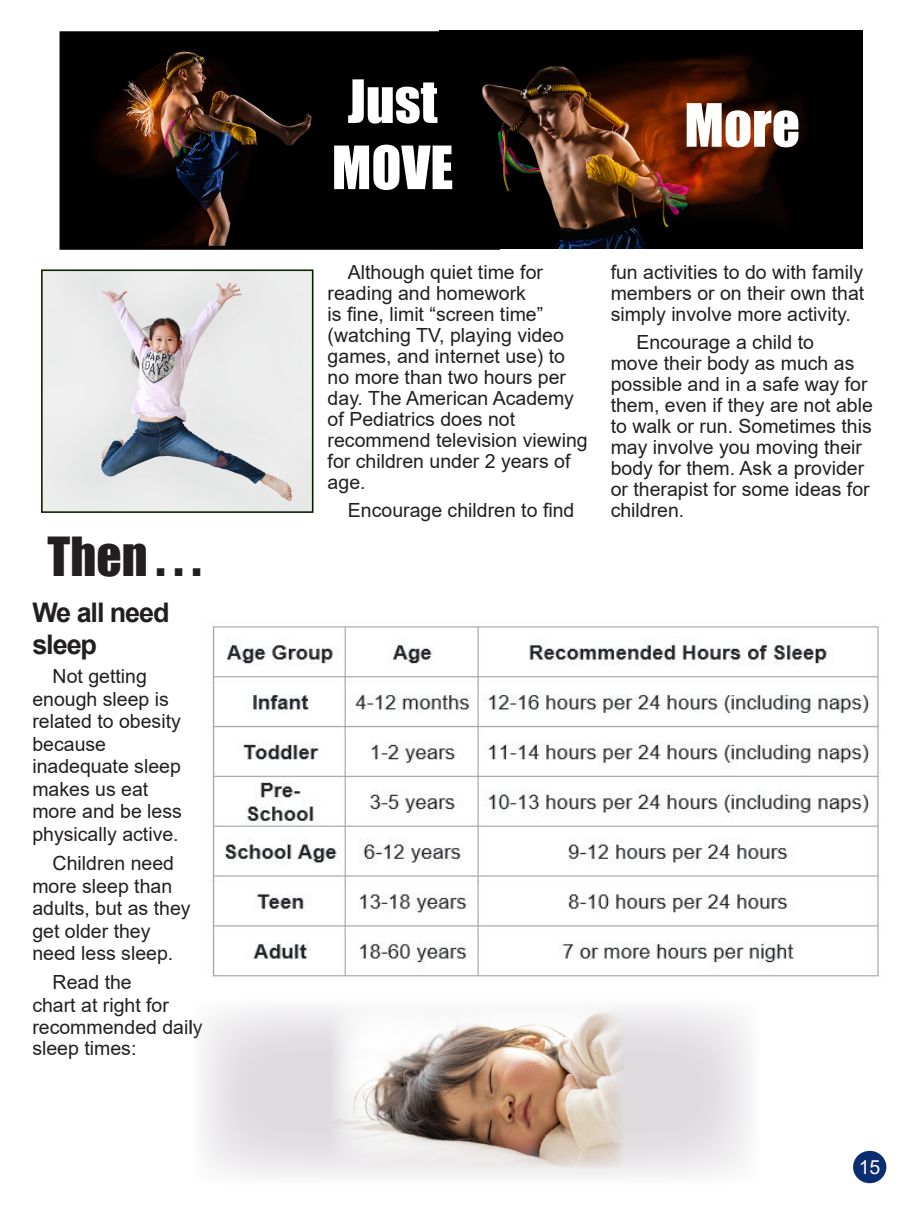
<style>
.page{position:relative;width:918px;height:1215px;background:#fff}
.page>*{position:absolute;margin:0;border:0;box-sizing:border-box;transform-origin:0 0}
.t1{font:55.2px "Impact";color:#fff}
.t2{font:49.5px "Impact";color:#231f20}
.t3{font:700 27px/32.4px "Arial";letter-spacing:-.04em;color:#231f20}
.Paragraph_Style_1{font:19.5px/21px "Arial";color:#231f20}
.Paragraph_Style_1-2{font:19.5px "Arial";color:#fff}
</style>
<div class="page">
<svg style="left:853px;top:1150px;width:34px;height:34px"></svg>
<div style="left:853px;top:1151px;width:33px;height:32px;background:#0b2d72;border-radius:50%"></div>
<img style="left:65px;top:36px;width:375px;height:209px">
<div style="left:60px;top:31px;width:440px;height:219px;border:4px solid #050001"></div>
<img style="left:440px;top:30px;width:423px;height:219px">
<img style="left:44px;top:272px;width:267px;height:238px">
<div style="left:41px;top:269px;width:273px;height:244px;border:2px solid #0b2100"></div>
<img style="left:207px;top:626px;width:674px;height:351px">
<svg style="left:202px;top:1008px;width:548px;height:169px;fill:#e6e4e6"></svg>
<img style="left:331px;top:1008px;width:293px;height:161px">
<p class="t2" style="left:48px;top:519px;width:155px">Then . . .</p>
<p class="t3" style="left:32px;top:596px;width:139px">We all need sleep</p>
<p class="Paragraph_Style_1" style="left:32px;top:665px;width:151px;line-height:22.5px;text-indent:20px">Not getting enough sleep is related to obesity because inadequate sleep makes us eat more and be less physically active.</p>
<p class="Paragraph_Style_1" style="left:32px;top:852px;width:160px;line-height:22.5px;text-indent:20px">Children need more sleep than adults, but as they get older they need less sleep.</p>
<p class="Paragraph_Style_1" style="left:32px;top:971px;width:172px;line-height:22px;text-indent:20px">Read the<br>chart at right for recommended daily sleep times:</p>
<p class="t1" style="left:348px;top:58px;width:91px">Just</p>
<p class="t1" style="left:332px;top:125px;width:123px">MOVE</p>
<p class="t1" style="left:684px;top:82px;width:117px">More</p>
<p class="Paragraph_Style_1" style="left:328px;top:262px;width:262px;text-indent:20px">Although quiet time for reading and homework<br>is fine, limit “screen time” (watching TV, playing video games, and internet use) to no more than two hours per day. The American Academy of Pediatrics does not recommend television viewing for children under 2 years of age.</p>
<p class="Paragraph_Style_1" style="left:348px;top:500px;width:228px">Encourage children to find</p>
<p class="Paragraph_Style_1" style="left:611px;top:262px;width:255px;text-align:justify">fun activities to do with family members or on their own that simply involve more activity.</p>
<p class="Paragraph_Style_1" style="left:611px;top:332px;width:264px;text-indent:26px">Encourage a child to<br>move their body as much as possible and in a safe way for them, even if they are not able to walk or run. Sometimes this may involve you moving their body for them. Ask a provider or therapist for some ideas for children.</p>
<p class="Paragraph_Style_1-2" style="left:859px;top:1154px;width:23px">15</p>
</div>
